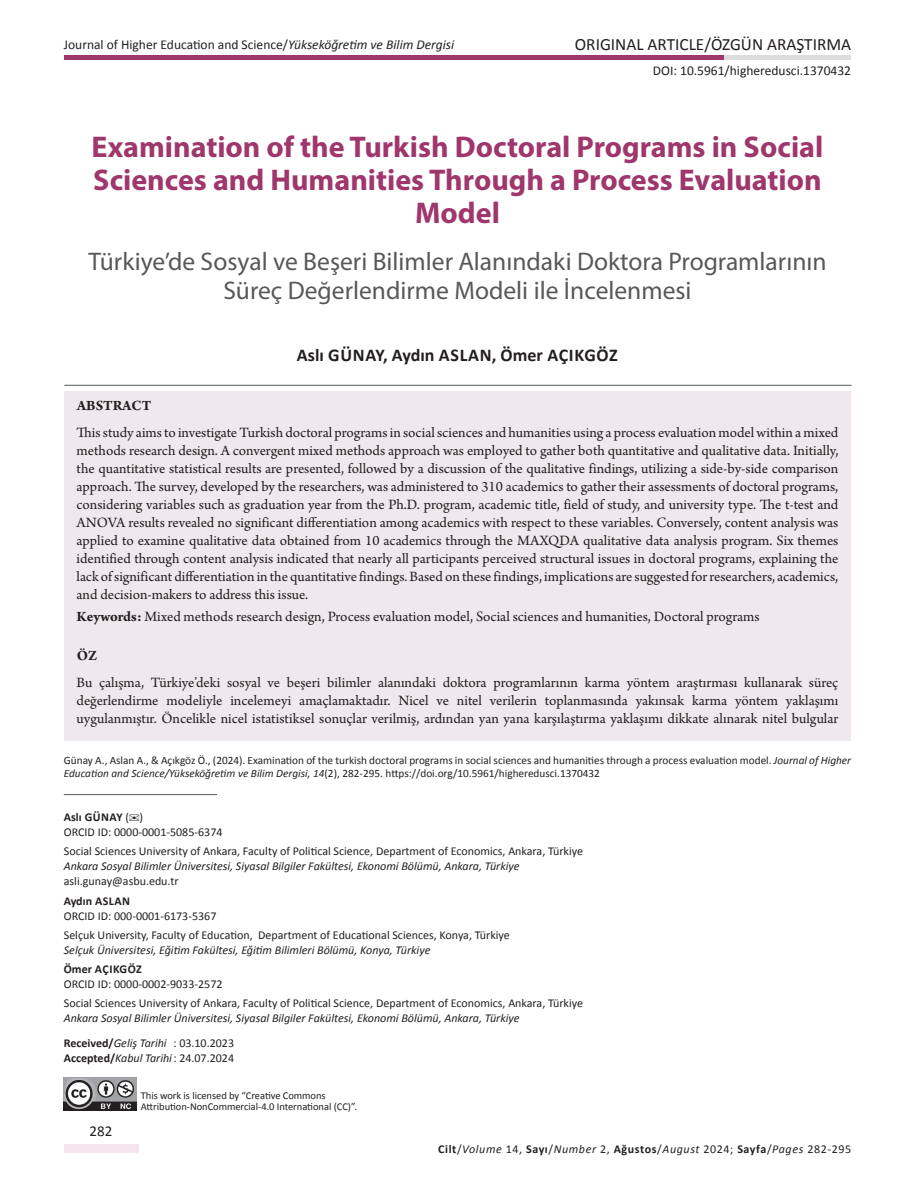
<style>
.page{position:relative;width:915px;height:1191px;background:#fff}
.page>*{position:absolute;margin:0;border:0;box-sizing:border-box;transform-origin:0 0}
.t1{font:700 30px/33px "Myriad Pro";color:#9f366c;text-align:center}
.t2{font:25.5px/29.2px "Myriad Pro";color:#57585a;text-align:center}
.t3{font:700 18px "Calibri";letter-spacing:.01em;color:#231f20}
.t4{font:17.25px "Calibri";color:#231f20}
.t5{font:15px/18px "Arno Pro";color:#231f20;text-align:justify}
.t6{font:700 15px "Arno Pro";letter-spacing:.005em;color:#231f20}
.t7{font:15px "Calibri";color:#231f20}
.t8{font:13.5px "Calibri";color:#231f20}
.t9{font:12px/19.2px "Calibri";color:#231f20}
.t10{font:italic 12px/24.8px "Calibri";color:#231f20}
.t11{font:italic 12px "Calibri";letter-spacing:.05em;color:#231f20}
.t12{font:700 12px "Calibri";letter-spacing:.025em;color:#231f20}
.t13{font:11.25px/13.5px "Calibri";color:#231f20}
.t14{font:10.5px/11.2px "Calibri";letter-spacing:-.005em;color:#231f20}
.s1{font-style:italic}
.s2{font-weight:700}
.s3{font-weight:700;font-style:normal}
.s4{font-style:normal}
</style>
<div class="page">
<div style="left:64px;top:1144px;width:74px;height:8px;background:#f3e5eb"></div>
<div style="left:719px;top:55px;width:131px;height:5px;background:#dcdddf"></div>
<div style="left:64px;top:55px;width:659px;height:5px;background:#9f366c"></div>
<div style="left:64px;top:391px;width:786px;height:350px;background:#f1e8ed"></div>
<hr style="left:64px;top:385px;width:787px;height:1px;background:#57585a">
<hr style="left:64px;top:794px;width:153px;height:1px;background:#57585a">
<img style="left:64px;top:1077px;width:73px;height:33px">
<p class="t8" style="left:64px;top:37px;width:392px">Journal of Higher Education and Science/<span class="s1">Yükseköğretim ve Bilim Dergisi</span></p>
<p class="t4" style="left:574px;top:34px;width:278px">ORIGINAL ARTICLE/ÖZGÜN ARAŞTIRMA</p>
<p class="t8" style="left:652px;top:62px;width:200px">DOI: 10.5961/higheredusci.1370432</p>
<h1 class="t1" style="left:92px;top:130px;width:733px">Examination of the Turkish Doctoral Programs in Social<br>Sciences and Humanities Through a Process Evaluation<br>Model</h1>
<h2 class="t2" style="left:88px;top:246px;width:739px">Türkiye’de Sosyal ve Beşeri Bilimler Alanındaki Doktora Programlarının<br>Süreç Değerlendirme Modeli ile İncelenmesi</h2>
<p class="t3" style="left:297px;top:342px;width:322px">Aslı GÜNAY, Aydın ASLAN, Ömer AÇIKGÖZ</p>
<p class="t6" style="left:77px;top:397px;width:76px">ABSTRACT</p>
<p class="t5" style="left:77px;top:424px;width:763px">This study aims to investigate Turkish doctoral programs in social sciences and humanities using a process evaluation model within a mixed methods research design. A convergent mixed methods approach was employed to gather both quantitative and qualitative data. Initially, the quantitative statistical results are presented, followed by a discussion of the qualitative findings, utilizing a side-by-side comparison approach. The survey, developed by the researchers, was administered to 310 academics to gather their assessments of doctoral programs, considering variables such as graduation year from the Ph.D. program, academic title, field of study, and university type. The t-test and ANOVA results revealed no significant differentiation among academics with respect to these variables. Conversely, content analysis was applied to examine qualitative data obtained from 10 academics through the MAXQDA qualitative data analysis program. Six themes identified through content analysis indicated that nearly all participants perceived structural issues in doctoral programs, explaining the lack of significant differentiation in the quantitative findings. Based on these findings, implications are suggested for researchers, academics, and decision-makers to address this issue.</p>
<p class="t5" style="left:77px;top:608px;width:684px"><span class="s2">Keywords:</span> Mixed methods research design, Process evaluation model, Social sciences and humanities, Doctoral programs</p>
<p class="t6" style="left:77px;top:647px;width:22px">ÖZ</p>
<p class="t5" style="left:77px;top:674px;width:763px">Bu çalışma, Türkiye’deki sosyal ve beşeri bilimler alanındaki doktora programlarının karma yöntem araştırması kullanarak süreç değerlendirme modeliyle incelemeyi amaçlamaktadır. Nicel ve nitel verilerin toplanmasında yakınsak karma yöntem yaklaşımı uygulanmıştır. Öncelikle nicel istatistiksel sonuçlar verilmiş, ardından yan yana karşılaştırma yaklaşımı dikkate alınarak nitel bulgular</p>
<p class="t13" style="left:64px;top:752px;width:788px">Günay A., Aslan A., &amp; Açıkgöz Ö., (2024). Examination of the turkish doctoral programs in social sciences and humanities through a process evaluation model. <span class="s1">Journal of Higher<br>Education and Science/Yükseköğretim ve Bilim Dergisi, 14</span>(2), 282-295. https://doi.org/10.5961/higheredusci.1370432</p>
<p class="t9" style="left:64px;top:809px;width:160px;line-height:15px"><span class="s2">Aslı GÜNAY</span> ( )<br>ORCID ID: 0000-0001-5085-6374</p>
<p class="t9" style="left:64px;top:841px;width:520px">Social Sciences University of Ankara, Faculty of Political Science, Department of Economics, Ankara, Türkiye</p>
<p class="t10" style="left:64px;top:853px;width:457px">Ankara Sosyal Bilimler Üniversitesi, Siyasal Bilgiler Fakültesi, Ekonomi Bölümü, Ankara, Türkiye</p>
<p class="t9" style="left:64px;top:871px;width:116px">asli.gunay@asbu.edu.tr</p>
<p class="t12" style="left:64px;top:892px;width:68px">Aydın ASLAN</p>
<p class="t9" style="left:64px;top:905px;width:447px">ORCID ID: 000-0001-6173-5367<br>Selçuk University, Faculty of Education, Department of Educational Sciences, Konya, Türkiye</p>
<p class="t10" style="left:64px;top:937px;width:368px">Selçuk Üniversitesi, Eğitim Fakültesi, Eğitim Bilimleri Bölümü, Konya, Türkiye</p>
<p class="t12" style="left:64px;top:960px;width:80px">Ömer AÇIKGÖZ</p>
<p class="t9" style="left:64px;top:974px;width:520px">ORCID ID: 0000-0002-9033-2572<br>Social Sciences University of Ankara, Faculty of Political Science, Department of Economics, Ankara, Türkiye</p>
<p class="t10" style="left:64px;top:1005px;width:457px">Ankara Sosyal Bilimler Üniversitesi, Siyasal Bilgiler Fakültesi, Ekonomi Bölümü, Ankara, Türkiye<br><span class="s3">Received/</span>Geliş Tarihi <span class="s4">: 03.10.2023</span></p>
<p class="t10" style="left:64px;top:1045px;width:172px"><span class="s3">Accepted/</span>Kabul Tarihi<span class="s4">: 24.07.2024</span></p>
<p class="t7" style="left:90px;top:1121px;width:24px">282</p>
<p class="t14" style="left:141px;top:1089px;width:217px">This work is licensed by “Creative Commons<br>Attribution-NonCommercial-4.0 International (CC)”.</p>
<p class="t11" style="left:438px;top:1141px;width:414px"><span class="s3">Cilt</span><span class="s4">/</span>Volume <span class="s4">14,</span> <span class="s3">Sayı</span><span class="s4">/</span>Number <span class="s4">2,</span> <span class="s3">Ağustos</span><span class="s4">/</span>August <span class="s4">2024;</span> <span class="s3">Sayfa</span><span class="s4">/</span>Pages <span class="s4">282-295</span></p>
</div>
